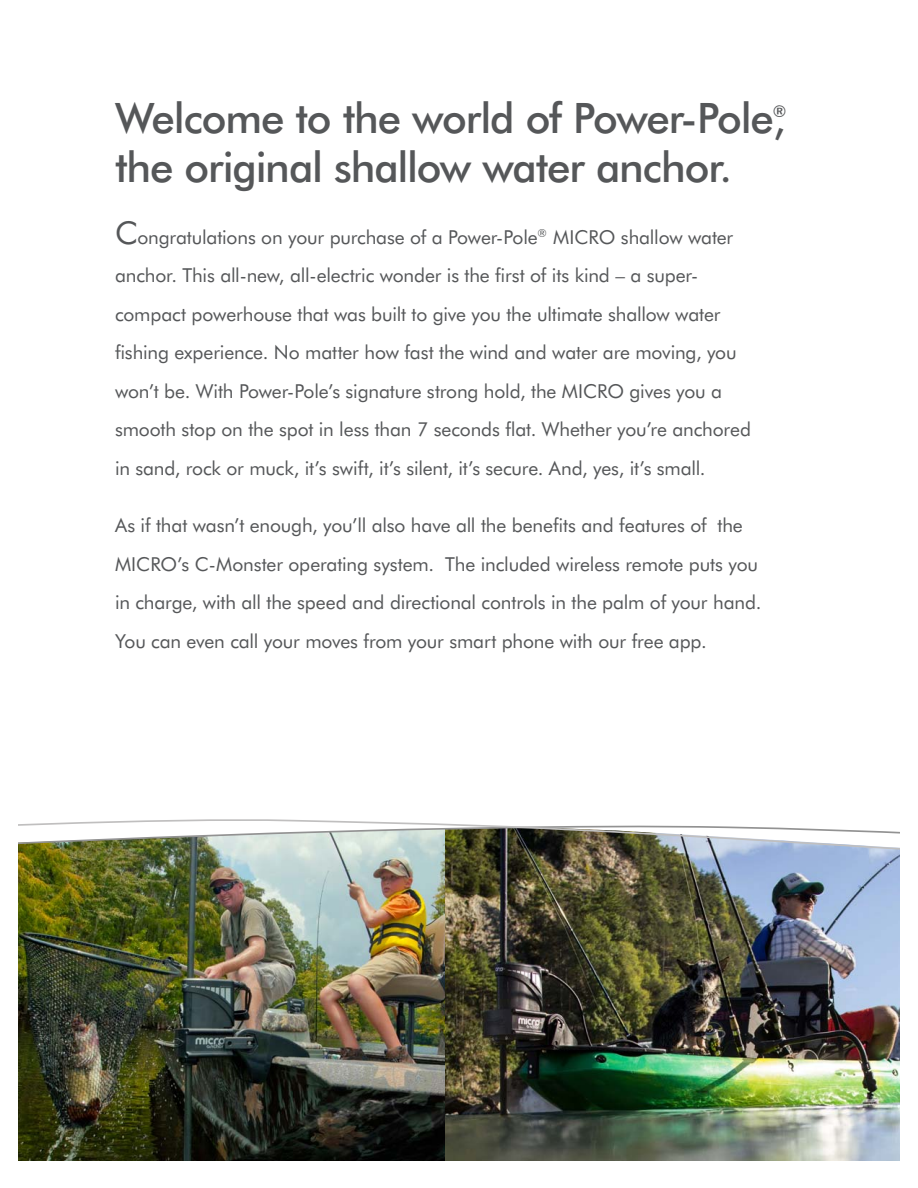
<style>
.page{position:relative;width:918px;height:1188px;background:#fff}
.page>*{position:absolute;margin:0;border:0;box-sizing:border-box;transform-origin:0 0}
.t1{font:500 42px "Futura BT";letter-spacing:-.03em;color:#555759}
.t2{font:19.2px/38.5px "Futura BT";letter-spacing:-.01em;color:#555759}
.t3{font:500 16.35px "Futura BT";color:#555759}
.s1{font-size:31.5px}
</style>
<div class="page">
<img style="left:445px;top:865px;width:455px;height:296px">
<img style="left:18px;top:865px;width:427px;height:296px">
<img style="left:18px;top:819px;width:882px;height:44px">
<h1 class="t1" style="left:115px;top:98px;width:672px">Welcome to the world of Power-Pole,</h1>
<p class="t3" style="left:773px;top:103px;width:15px">®</p>
<h1 class="t1" style="left:115px;top:146px;width:619px">the original shallow water anchor.</h1>
<p class="t2" style="left:115px;top:219px;width:638px"><span class="s1">C</span>ongratulations on your purchase of a Power-Pole<sup>®</sup> MICRO shallow water anchor. This all-new, all-electric wonder is the first of its kind – a super&shy;compact powerhouse that was built to give you the ultimate shallow water fishing experience. No matter how fast the wind and water are moving, you won’t be. With Power-Pole’s signature strong hold, the MICRO gives you a smooth stop on the spot in less than 7 seconds flat. Whether you’re anchored in sand, rock or muck, it’s swift, it’s silent, it’s secure. And, yes, it’s small.</p>
<p class="t2" style="left:115px;top:507px;width:648px">As if that wasn’t enough, you’ll also have all the benefits and features of the MICRO’s C-Monster operating system. The included wireless remote puts you in charge, with all the speed and directional controls in the palm of your hand.<br>You can even call your moves from your smart phone with our free app.</p>
</div>
